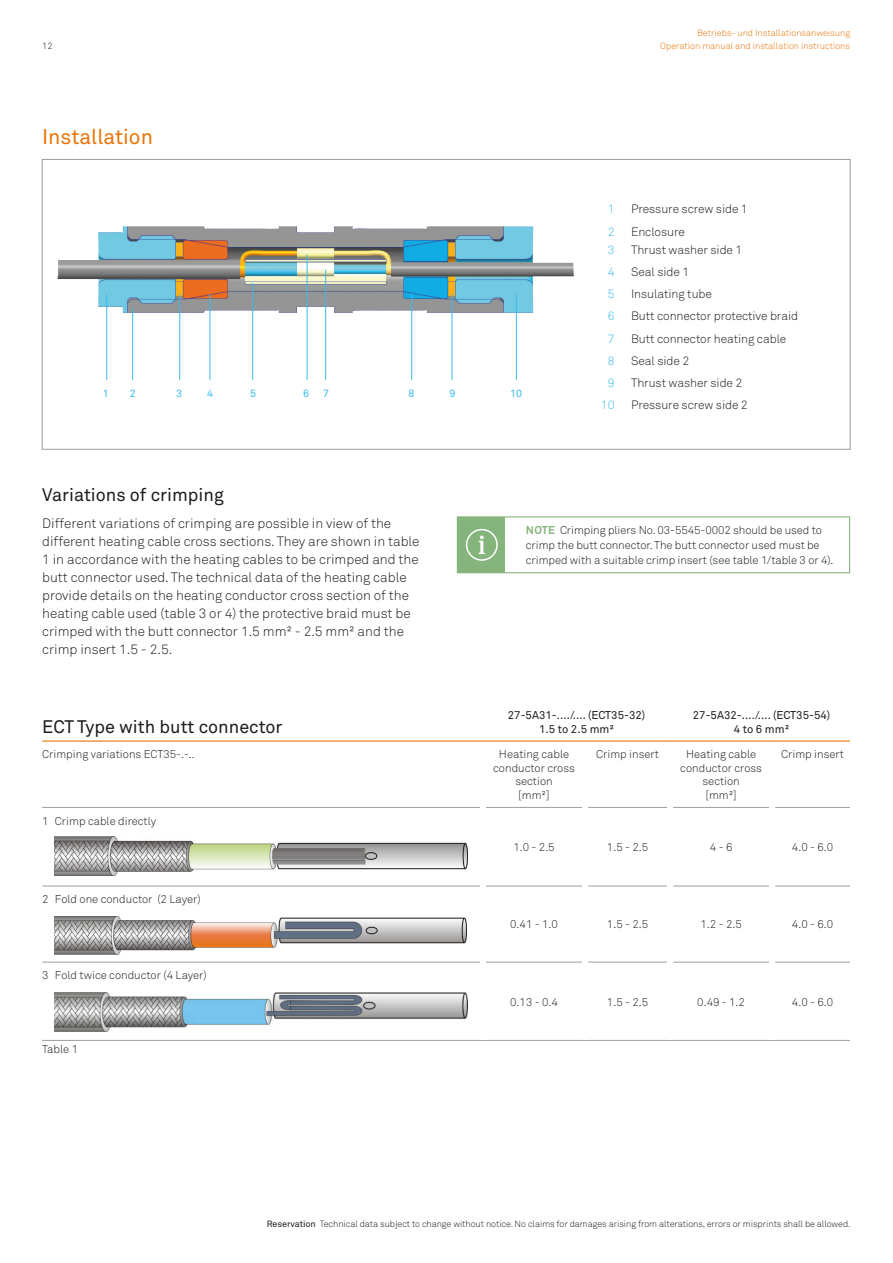
<style>
.page{position:relative;width:893px;height:1263px;background:#fff}
.page>*{position:absolute;margin:0;border:0;box-sizing:border-box;transform-origin:0 0}
.t1{font:21px "Akkurat Pro";color:#e97506}
.t2{font:18px "Akkurat Pro";color:#1d1d1b}
.t3{font:300 13.5px/18px "Akkurat Pro";color:#1d1d1b}
.t4{font:300 12px "Akkurat Pro";letter-spacing:-.005em;color:#1d1d1b}
.t5{font:300 12px "Akkurat Pro";color:#38bcee}
.t6{font:300 11.25px/13.5px "Akkurat Pro";letter-spacing:-.005em;color:#1d1d1b;text-align:center}
.t7{font:11.25px/13.5px "Akkurat Pro";color:#1d1d1b;text-align:center}
.t8{font:10.5px "Akkurat Pro";color:#38bcee}
.t9{font:300 9px "Akkurat Pro";letter-spacing:-.005em;color:#1d1d1b}
.t10{font:300 9px "Akkurat Pro";color:#e97506}
.s1{font-weight:700;color:#85b57c}
.s2{font-weight:400}
</style>
<div class="page">
<img style="left:58px;top:226px;width:516px;height:87px">
<hr style="left:106px;top:294px;width:1px;height:86px;background:#38bcee">
<hr style="left:132px;top:307px;width:1px;height:73px;background:#38bcee">
<hr style="left:179px;top:294px;width:1px;height:86px;background:#38bcee">
<hr style="left:210px;top:294px;width:1px;height:86px;background:#38bcee">
<hr style="left:252px;top:283px;width:1px;height:97px;background:#38bcee">
<hr style="left:307px;top:254px;width:1px;height:126px;background:#38bcee">
<hr style="left:325px;top:270px;width:1px;height:110px;background:#38bcee">
<hr style="left:411px;top:294px;width:1px;height:86px;background:#38bcee">
<hr style="left:452px;top:294px;width:1px;height:86px;background:#38bcee">
<hr style="left:516px;top:294px;width:1px;height:86px;background:#38bcee">
<svg style="left:42px;top:807px;width:13px;height:1px"></svg>
<hr style="left:55px;top:807px;width:425px;height:1px;background:#9d9d9d">
<hr style="left:486px;top:807px;width:96px;height:1px;background:#9d9d9d">
<hr style="left:588px;top:807px;width:79px;height:1px;background:#9d9d9d">
<hr style="left:673px;top:807px;width:96px;height:1px;background:#9d9d9d">
<hr style="left:775px;top:807px;width:75px;height:1px;background:#9d9d9d">
<svg style="left:42px;top:886px;width:13px;height:1px"></svg>
<hr style="left:55px;top:886px;width:425px;height:1px;background:#9d9d9d">
<hr style="left:486px;top:886px;width:96px;height:1px;background:#9d9d9d">
<hr style="left:588px;top:886px;width:79px;height:1px;background:#9d9d9d">
<hr style="left:673px;top:886px;width:96px;height:1px;background:#9d9d9d">
<hr style="left:775px;top:886px;width:75px;height:1px;background:#9d9d9d">
<svg style="left:42px;top:962px;width:13px;height:1px"></svg>
<hr style="left:55px;top:962px;width:425px;height:1px;background:#9d9d9d">
<hr style="left:486px;top:962px;width:96px;height:1px;background:#9d9d9d">
<hr style="left:588px;top:962px;width:79px;height:1px;background:#9d9d9d">
<hr style="left:673px;top:962px;width:96px;height:1px;background:#9d9d9d">
<hr style="left:775px;top:962px;width:75px;height:1px;background:#9d9d9d">
<svg style="left:42px;top:1040px;width:13px;height:1px"></svg>
<hr style="left:55px;top:1040px;width:428px;height:1px;background:#9d9d9d">
<hr style="left:483px;top:1040px;width:102px;height:1px;background:#9d9d9d">
<hr style="left:585px;top:1040px;width:85px;height:1px;background:#9d9d9d">
<hr style="left:670px;top:1040px;width:102px;height:1px;background:#9d9d9d">
<hr style="left:772px;top:1040px;width:78px;height:1px;background:#9d9d9d">
<svg style="left:42px;top:740px;width:13px;height:2px"></svg>
<hr style="left:55px;top:740px;width:428px;height:2px;background:#e97506">
<hr style="left:483px;top:740px;width:102px;height:2px;background:#e97506">
<hr style="left:585px;top:740px;width:85px;height:2px;background:#e97506">
<hr style="left:670px;top:740px;width:102px;height:2px;background:#e97506">
<hr style="left:772px;top:740px;width:78px;height:2px;background:#e97506">
<img style="left:55px;top:837px;width:413px;height:38px">
<img style="left:55px;top:917px;width:412px;height:38px">
<img style="left:55px;top:992px;width:412px;height:39px">
<div style="left:457px;top:517px;width:48px;height:56px;background:#85b57c"></div>
<hr style="left:457px;top:516px;width:48px;height:1px;background:#85b57c">
<hr style="left:505px;top:516px;width:345px;height:1px;background:#85b57c">
<hr style="left:849px;top:517px;width:1px;height:55px;background:#85b57c">
<hr style="left:505px;top:572px;width:345px;height:1px;background:#85b57c">
<svg style="left:466px;top:529px;width:32px;height:32px"></svg>
<p class="t10" style="left:697px;top:28px;width:155px">Betriebs- und Installationsanweisung</p>
<p class="t9" style="left:42px;top:41px;width:12px">12</p>
<p class="t10" style="left:660px;top:41px;width:191px">Operation manual and installation instructions</p>
<h1 class="t1" style="left:42px;top:124px;width:112px">Installation</h1>
<p class="t8" style="left:103px;top:387px;width:7px">1</p>
<p class="t8" style="left:130px;top:387px;width:7px">2</p>
<p class="t8" style="left:176px;top:387px;width:7px">3</p>
<p class="t8" style="left:207px;top:387px;width:7px">4</p>
<p class="t8" style="left:250px;top:387px;width:7px">5</p>
<p class="t8" style="left:303px;top:387px;width:7px">6</p>
<p class="t8" style="left:323px;top:387px;width:7px">7</p>
<p class="t8" style="left:409px;top:387px;width:7px">8</p>
<p class="t8" style="left:449px;top:387px;width:7px">9</p>
<p class="t8" style="left:510px;top:387px;width:13px">10</p>
<p class="t5" style="left:608px;top:202px;width:8px">1</p>
<p class="t4" style="left:631px;top:202px;width:118px">Pressure screw side 1</p>
<p class="t5" style="left:608px;top:224px;width:8px">2</p>
<p class="t4" style="left:631px;top:224px;width:55px">Enclosure</p>
<p class="t5" style="left:608px;top:242px;width:8px">3</p>
<p class="t4" style="left:631px;top:242px;width:113px">Thrust washer side 1</p>
<p class="t5" style="left:608px;top:264px;width:8px">4</p>
<p class="t4" style="left:631px;top:264px;width:60px">Seal side 1</p>
<p class="t5" style="left:608px;top:287px;width:8px">5</p>
<p class="t4" style="left:631px;top:287px;width:82px">Insulating tube</p>
<p class="t5" style="left:608px;top:309px;width:8px">6</p>
<p class="t4" style="left:631px;top:309px;width:169px">Butt connector protective braid</p>
<p class="t5" style="left:608px;top:331px;width:8px">7</p>
<p class="t4" style="left:631px;top:331px;width:157px">Butt connector heating cable</p>
<p class="t5" style="left:608px;top:353px;width:8px">8</p>
<p class="t4" style="left:631px;top:353px;width:60px">Seal side 2</p>
<p class="t5" style="left:608px;top:376px;width:8px">9</p>
<p class="t4" style="left:631px;top:376px;width:113px">Thrust washer side 2</p>
<p class="t5" style="left:601px;top:398px;width:15px">10</p>
<p class="t4" style="left:631px;top:398px;width:118px">Pressure screw side 2</p>
<h2 class="t2" style="left:42px;top:485px;width:183px">Variations of crimping</h2>
<p class="t3" style="left:42px;top:514px;width:379px">Different variations of crimping are possible in view of the different heating cable cross sections. They are shown in table 1 in accordance with the heating cables to be crimped and the butt connector used. The technical data of the heating cable provide details on the heating conductor cross section of the heating cable used (table 3 or 4) the protective braid must be crimped with the butt connector 1.5 mm² - 2.5 mm² and the crimp insert 1.5 - 2.5.</p>
<p class="t6" style="left:526px;top:523px;width:309px;line-height:15px;text-align:left"><span class="s1">NOTE</span> Crimping pliers No. 03-5545-0002 should be used to crimp the butt connector. The butt connector used must be crimped with a suitable crimp insert (see table 1/table 3 or 4).</p>
<h2 class="t2" style="left:42px;top:716px;width:242px">ECT Type with butt connector</h2>
<p class="t7" style="left:508px;top:708px;width:139px">27-5A31-..../.... (ECT35-32)<br>1.5 to 2.5 mm²</p>
<p class="t7" style="left:693px;top:708px;width:139px">27-5A32-..../.... (ECT35-54)<br>4 to 6 mm²</p>
<p class="t6" style="left:42px;top:748px;width:154px">Crimping variations ECT35-.-..</p>
<p class="t6" style="left:493px;top:748px;width:83px">Heating cable conductor cross section<br>[mm²]</p>
<p class="t6" style="left:596px;top:748px;width:64px">Crimp insert</p>
<p class="t6" style="left:680px;top:748px;width:83px">Heating cable conductor cross section<br>[mm²]</p>
<p class="t6" style="left:781px;top:748px;width:64px">Crimp insert</p>
<p class="t6" style="left:42px;top:814px;width:116px">1 Crimp cable directly</p>
<p class="t6" style="left:513px;top:840px;width:43px">1.0 - 2.5</p>
<p class="t6" style="left:607px;top:840px;width:43px">1.5 - 2.5</p>
<p class="t6" style="left:710px;top:840px;width:24px">4 - 6</p>
<p class="t6" style="left:792px;top:840px;width:43px">4.0 - 6.0</p>
<p class="t6" style="left:42px;top:893px;width:160px">2 Fold one conductor (2 Layer)</p>
<p class="t6" style="left:42px;top:969px;width:166px">3 Fold twice conductor (4 Layer)</p>
<p class="t6" style="left:42px;top:1043px;width:37px">Table 1</p>
<p class="t6" style="left:510px;top:918px;width:49px">0.41 - 1.0</p>
<p class="t6" style="left:607px;top:918px;width:43px">1.5 - 2.5</p>
<p class="t6" style="left:700px;top:918px;width:43px">1.2 - 2.5</p>
<p class="t6" style="left:792px;top:918px;width:43px">4.0 - 6.0</p>
<p class="t6" style="left:510px;top:995px;width:49px">0.13 - 0.4</p>
<p class="t6" style="left:607px;top:995px;width:43px">1.5 - 2.5</p>
<p class="t6" style="left:697px;top:995px;width:49px">0.49 - 1.2</p>
<p class="t6" style="left:792px;top:995px;width:43px">4.0 - 6.0</p>
<p class="t9" style="left:267px;top:1219px;width:585px"><span class="s2">Reservation</span> Technical data subject to change without notice. No claims for damages arising from alterations, errors or misprints shall be allowed.</p>
</div>
